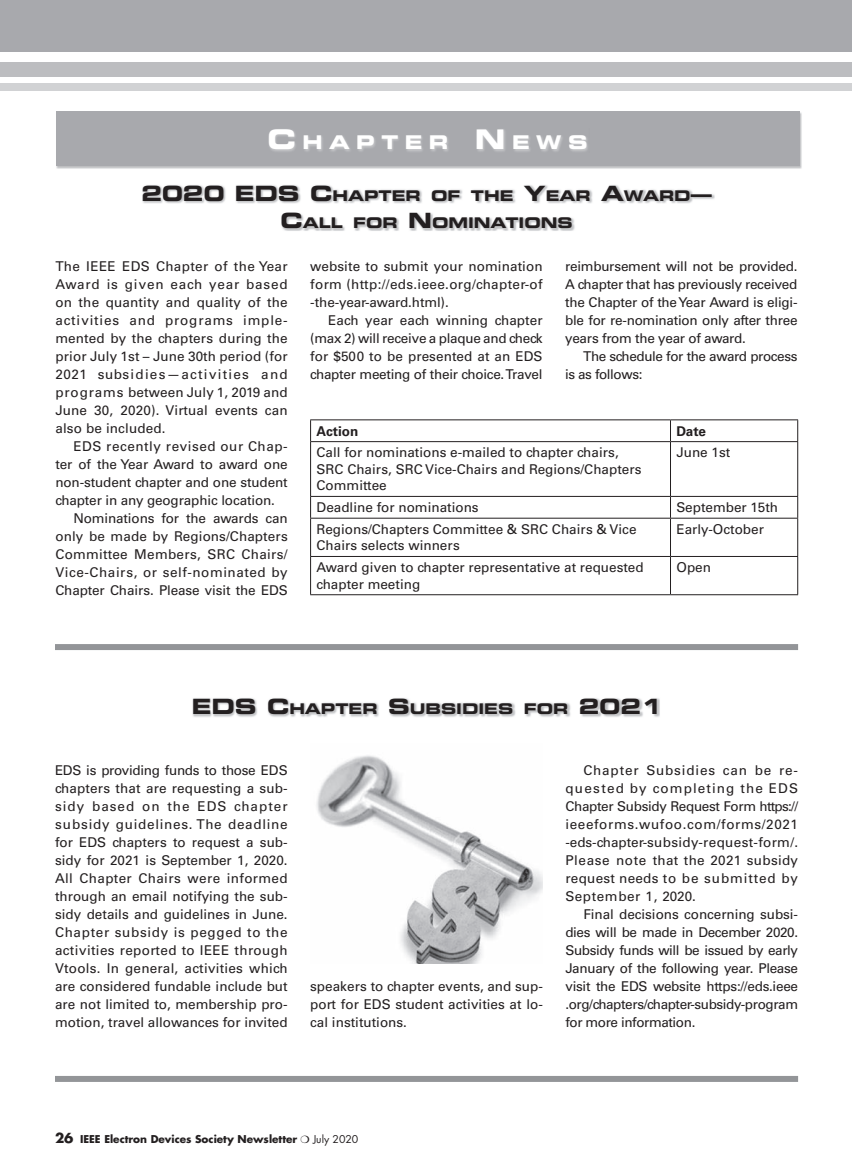
<style>
.page{position:relative;width:852px;height:1163px;background:#fff}
.page>*{position:absolute;margin:0;border:0;box-sizing:border-box;transform-origin:0 0}
.t1{font:18.9px "Eurostile LT Std Bold Ex 2";letter-spacing:.345em;color:#fff}
.t2{font:14.7px/27px "Eurostile LT Std Bold Ex 2";color:#231f20;text-align:center}
.t3{font:13.5px/18px "Univers LT Std";color:#231f20;text-align:justify}
.t4{font:13.5px "Univers LT Std";letter-spacing:.04em;color:#231f20}
.t5{font:13.5px/18px "Univers LT Std";letter-spacing:-.03em;color:#231f20}
.t6{font:13.5px "Univers LT Std";letter-spacing:.02em;color:#231f20}
.t7{font:700 13.5px "Univers LT Std";color:#231f20}
.t8{font:700 10.5px "Futura Std";color:#231f20}
.s1{font-size:27px}
.s2{font-size:21px}
.s3{font-size:13.5px}
.s4{font-weight:400}
</style>
<div class="page">
<div style="left:0;top:0;width:851px;height:52px;background:#a8a9ad"></div>
<div style="left:0;top:62px;width:851px;height:15px;background:#bcbdc0"></div>
<div style="left:0;top:83px;width:851px;height:8px;background:#d1d2d4"></div>
<div style="left:55px;top:644px;width:742px;height:6px;background:#939598"></div>
<div style="left:55px;top:1076px;width:742px;height:6px;background:#939598"></div>
<img style="left:56px;top:112px;width:745px;height:57px">
<div style="left:56px;top:112px;width:742px;height:54px;background:#a8a9ad"></div>
<img style="left:269px;top:130px;width:319px;height:22px">
<img style="left:143px;top:185px;width:571px;height:46px">
<hr style="left:310px;top:419px;width:360px;height:1px;background:#231f20">
<svg style="left:310px;top:420px;width:1px;height:21px"></svg>
<hr style="left:670px;top:419px;width:127px;height:1px;background:#231f20">
<svg style="left:670px;top:420px;width:1px;height:21px"></svg>
<svg style="left:797px;top:420px;width:1px;height:21px"></svg>
<hr style="left:310px;top:441px;width:360px;height:1px;background:#231f20">
<hr style="left:310px;top:442px;width:1px;height:54px;background:#231f20">
<hr style="left:670px;top:441px;width:127px;height:1px;background:#231f20">
<hr style="left:670px;top:442px;width:1px;height:54px;background:#231f20">
<hr style="left:797px;top:442px;width:1px;height:54px;background:#231f20">
<hr style="left:310px;top:496px;width:360px;height:1px;background:#231f20">
<svg style="left:310px;top:497px;width:1px;height:21px"></svg>
<hr style="left:670px;top:496px;width:127px;height:1px;background:#231f20">
<svg style="left:670px;top:497px;width:1px;height:21px"></svg>
<svg style="left:797px;top:497px;width:1px;height:21px"></svg>
<hr style="left:310px;top:518px;width:360px;height:1px;background:#231f20">
<hr style="left:310px;top:519px;width:1px;height:37px;background:#231f20">
<hr style="left:670px;top:518px;width:127px;height:1px;background:#231f20">
<hr style="left:670px;top:519px;width:1px;height:37px;background:#231f20">
<hr style="left:797px;top:519px;width:1px;height:37px;background:#231f20">
<hr style="left:310px;top:556px;width:360px;height:1px;background:#231f20">
<hr style="left:310px;top:557px;width:1px;height:37px;background:#231f20">
<hr style="left:670px;top:556px;width:127px;height:1px;background:#231f20">
<hr style="left:670px;top:557px;width:1px;height:37px;background:#231f20">
<hr style="left:797px;top:557px;width:1px;height:37px;background:#231f20">
<hr style="left:310px;top:594px;width:360px;height:1px;background:#231f20">
<hr style="left:670px;top:594px;width:127px;height:1px;background:#231f20">
<img style="left:193px;top:698px;width:466px;height:19px">
<img style="left:316px;top:755px;width:226px;height:208px">
<h1 class="t1" style="left:267px;top:129px;width:321px"><span class="s1">C</span>HAPTER <span class="s1">N</span>EWS</h1>
<p class="t2" style="left:141px;top:182px;width:571px"><span class="s2">2020 EDS C</span>HAPTER OF THE <span class="s2">Y</span>EAR <span class="s2">A</span>WARD<span class="s2">—<br>C</span>ALL FOR <span class="s2">N</span>OMINATIONS</p>
<p class="t3" style="left:55px;top:257px;width:234px">The IEEE EDS Chapter of the Year Award is given each year based on the quantity and quality of the activities and programs imple&shy;mented by the chapters during the prior July 1st – June 30th period (for 2021 subsidies—activities and programs between July 1, 2019 and June 30, 2020). Virtual events can also be included.</p>
<p class="t4" style="left:73px;top:438px;width:216px">EDS recently revised our Chap-</p>
<p class="t3" style="left:55px;top:455px;width:234px">ter of the Year Award to award one</p>
<p class="t3" style="left:55px;top:473px;width:234px">non-student chapter and one student</p>
<p class="t3" style="left:55px;top:491px;width:221px">chapter in any geographic location.</p>
<p class="t3" style="left:73px;top:509px;width:216px">Nominations for the awards can</p>
<p class="t3" style="left:55px;top:527px;width:234px">only be made by Regions/Chapters</p>
<p class="t6" style="left:55px;top:546px;width:234px">Committee Members, SRC Chairs/</p>
<p class="t4" style="left:55px;top:564px;width:234px">Vice-Chairs, or self-nominated by</p>
<p class="t3" style="left:55px;top:581px;width:234px">Chapter Chairs. Please visit the EDS</p>
<p class="t3" style="left:565px;top:257px;width:234px">reimbursement will not be provided.<br>A chapter that has previously received the Chapter of the Year Award is eligi&shy;ble for re-nomination only after three years from the year of award.</p>
<p class="t5" style="left:565px;top:347px;width:234px;text-indent:18px">The schedule for the award process is as follows:</p>
<p class="t3" style="left:310px;top:257px;width:234px">website to submit your nomination form (http://eds.ieee.org/chapter-of -the-year-award.html).</p>
<p class="t3" style="left:310px;top:311px;width:234px;text-indent:18px">Each year each winning chapter (max 2) will receive a plaque and check for $500 to be presented at an EDS chapter meeting of their choice. Travel</p>
<p class="t7" style="left:316px;top:423px;width:43px">Action</p>
<p class="t7" style="left:676px;top:423px;width:31px">Date</p>
<p class="t3" style="left:316px;top:444px;width:326px;line-height:16.5px;text-align:left">Call for nominations e-mailed to chapter chairs,<br>SRC Chairs, SRC Vice-Chairs and Regions/Chapters<br>Committee</p>
<p class="t3" style="left:676px;top:444px;width:55px">June 1st</p>
<p class="t3" style="left:316px;top:498px;width:164px">Deadline for nominations</p>
<p class="t3" style="left:676px;top:498px;width:103px">September 15th</p>
<p class="t3" style="left:316px;top:521px;width:321px;line-height:16.5px">Regions/Chapters Committee &amp; SRC Chairs &amp; Vice<br>Chairs selects winners</p>
<p class="t3" style="left:676px;top:520px;width:89px">Early-October</p>
<p class="t3" style="left:316px;top:559px;width:328px;line-height:16.5px">Award given to chapter representative at requested chapter meeting</p>
<p class="t3" style="left:676px;top:559px;width:36px">Open</p>
<p class="t2" style="left:192px;top:695px;width:471px"><span class="s2">EDS C</span>HAPTER <span class="s2">S</span>UBSIDIES FOR <span class="s2">2021</span></p>
<p class="t3" style="left:55px;top:761px;width:234px">EDS is providing funds to those EDS chapters that are requesting a sub&shy;sidy based on the EDS chapter subsidy guidelines. The deadline for EDS chapters to request a sub&shy;sidy for 2021 is September 1, 2020.<br>All Chapter Chairs were informed through an email notifying the sub&shy;sidy details and guidelines in June.<br>Chapter subsidy is pegged to the activities reported to IEEE through Vtools. In general, activities which are considered fundable include but are not limited to, membership pro&shy;motion, travel allowances for invited</p>
<p class="t3" style="left:310px;top:977px;width:234px">speakers to chapter events, and sup&shy;port for EDS student activities at lo&shy;cal institutions.</p>
<p class="t3" style="left:565px;top:761px;width:234px;text-indent:18px">Chapter Subsidies can be re&shy;quested by completing the EDS Chapter Subsidy Request Form https:// ieeeforms.wufoo.com/forms/2021 -eds-chapter-subsidy-request-form/.<br>Please note that the 2021 subsidy request needs to be submitted by September 1, 2020.</p>
<p class="t3" style="left:565px;top:905px;width:234px;text-indent:18px">Final decisions concerning subsi&shy;dies will be made in December 2020.<br>Subsidy funds will be issued by early January of the following year. Please visit the EDS website https://eds.ieee .org/chapters/chapter-subsidy-program for more information.</p>
<p class="t8" style="left:55px;top:1132px;width:305px"><span class="s3">26</span> IEEE Electron Devices Society Newsletter ❍ <span class="s4">July 2020</span></p>
</div>
